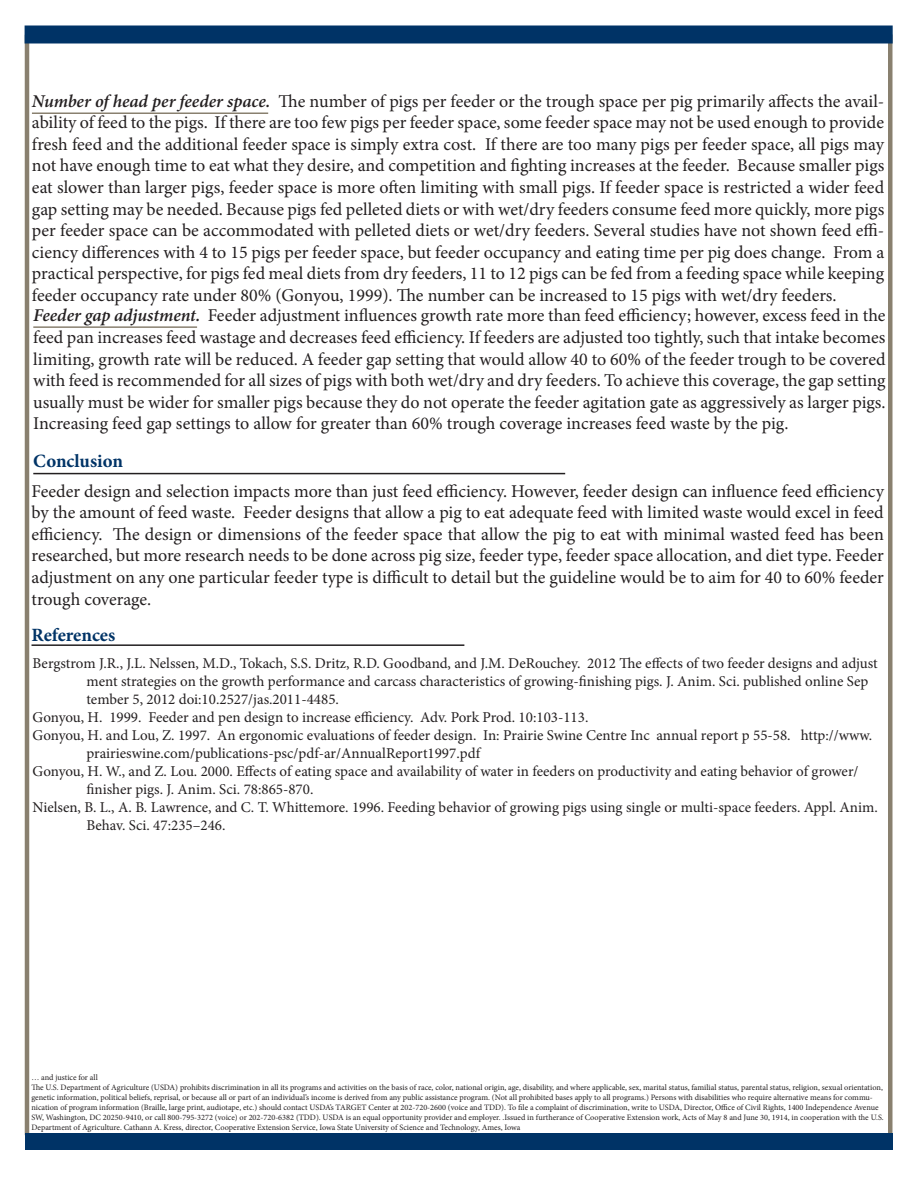
<style>
.page{position:relative;width:918px;height:1188px;background:#fff}
.page>*{position:absolute;margin:0;border:0;box-sizing:border-box;transform-origin:0 0}
.t1{font:700 18.75px "Minion Pro";letter-spacing:-.005em;color:#036}
.t2{font:18px/21.6px "Minion Pro";color:#231f20;text-align:justify}
.t3{font:15px/18px "Minion Pro";color:#231f20}
.t4{font:8.25px/9.9px "Minion Pro";color:#231f20}
.s1{font-weight:600;font-style:italic}
</style>
<div class="page">
<hr style="left:25px;top:35px;width:4px;height:1100px;background:#89806f">
<hr style="left:888px;top:34px;width:4px;height:1104px;background:#89806f">
<div style="left:25px;top:1134px;width:867px;height:16px;background:#036"></div>
<hr style="left:32px;top:644px;width:432px;height:2px;background:#231f20">
<div style="left:25px;top:26px;width:868px;height:18px;background:#036;border:2px solid #036"></div>
<hr style="left:33px;top:473px;width:532px;height:1px;background:#231f20">
<hr style="left:32px;top:112px;width:236px;height:2px;background:#89806f">
<hr style="left:33px;top:326px;width:164px;height:2px;background:#89806f">
<p class="t2" style="left:32px;top:90px;width:854px"><span class="s1">Number of head per feeder space.</span> The number of pigs per feeder or the trough space per pig primarily affects the avail&shy;ability of feed to the pigs. If there are too few pigs per feeder space, some feeder space may not be used enough to provide fresh feed and the additional feeder space is simply extra cost. If there are too many pigs per feeder space, all pigs may not have enough time to eat what they desire, and competition and fighting increases at the feeder. Because smaller pigs eat slower than larger pigs, feeder space is more often limiting with small pigs. If feeder space is restricted a wider feed gap setting may be needed. Because pigs fed pelleted diets or with wet/dry feeders consume feed more quickly, more pigs per feeder space can be accommodated with pelleted diets or wet/dry feeders. Several studies have not shown feed effi&shy;ciency differences with 4 to 15 pigs per feeder space, but feeder occupancy and eating time per pig does change. From a practical perspective, for pigs fed meal diets from dry feeders, 11 to 12 pigs can be fed from a feeding space while keeping feeder occupancy rate under 80% (Gonyou, 1999). The number can be increased to 15 pigs with wet/dry feeders.</p>
<p class="t2" style="left:33px;top:305px;width:854px"><span class="s1">Feeder gap adjustment.</span> Feeder adjustment influences growth rate more than feed efficiency; however, excess feed in the feed pan increases feed wastage and decreases feed efficiency. If feeders are adjusted too tightly, such that intake becomes limiting, growth rate will be reduced. A feeder gap setting that would allow 40 to 60% of the feeder trough to be covered with feed is recommended for all sizes of pigs with both wet/dry and dry feeders. To achieve this coverage, the gap setting usually must be wider for smaller pigs because they do not operate the feeder agitation gate as aggressively as larger pigs.<br>Increasing feed gap settings to allow for greater than 60% trough coverage increases feed waste by the pig.</p>
<p class="t1" style="left:33px;top:447px;width:91px">Conclusion</p>
<p class="t2" style="left:32px;top:480px;width:854px">Feeder design and selection impacts more than just feed efficiency. However, feeder design can influence feed efficiency by the amount of feed waste. Feeder designs that allow a pig to eat adequate feed with limited waste would excel in feed efficiency. The design or dimensions of the feeder space that allow the pig to eat with minimal wasted feed has been researched, but more research needs to be done across pig size, feeder type, feeder space allocation, and diet type. Feeder adjustment on any one particular feeder type is difficult to detail but the guideline would be to aim for 40 to 60% feeder trough coverage.</p>
<p class="t1" style="left:32px;top:622px;width:85px">References</p>
<p class="t3" style="left:87px;top:654px;width:793px;text-indent:-54px">Bergstrom J.R., J.L. Nelssen, M.D., Tokach, S.S. Dritz, R.D. Goodband, and J.M. DeRouchey. 2012 The effects of two feeder designs and adjust ment strategies on the growth performance and carcass characteristics of growing-finishing pigs. J. Anim. Sci. published online Sep tember 5, 2012 doi:10.2527/jas.2011-4485.</p>
<p class="t3" style="left:33px;top:708px;width:557px">Gonyou, H. 1999. Feeder and pen design to increase efficiency. Adv. Pork Prod. 10:103-113.</p>
<p class="t3" style="left:87px;top:726px;width:787px;text-indent:-54px">Gonyou, H. and Lou, Z. 1997. An ergonomic evaluations of feeder design. In: Prairie Swine Centre Inc annual report p 55-58. http://www. prairieswine.com/publications-psc/pdf-ar/AnnualReport1997.pdf</p>
<p class="t3" style="left:87px;top:762px;width:774px;text-indent:-54px">Gonyou, H. W., and Z. Lou. 2000. Effects of eating space and availability of water in feeders on productivity and eating behavior of grower/ finisher pigs. J. Anim. Sci. 78:865-870.</p>
<p class="t3" style="left:87px;top:798px;width:793px;text-indent:-54px">Nielsen, B. L., A. B. Lawrence, and C. T. Whittemore. 1996. Feeding behavior of growing pigs using single or multi-space feeders. Appl. Anim.<br>Behav. Sci. 47:235–246.</p>
<p class="t4" style="left:31px;top:1072px;width:68px">… and justice for all</p>
<p class="t4" style="left:31px;top:1082px;width:854px">The U.S. Department of Agriculture (USDA) prohibits discrimination in all its programs and activities on the basis of race, color, national origin, age, disability, and where applicable, sex, marital status, familial status, parental status, religion, sexual orientation, genetic information, political beliefs, reprisal, or because all or part of an individual’s income is derived from any public assistance program. (Not all prohibited bases apply to all programs.) Persons with disabilities who require alternative means for commu&shy;nication of program information (Braille, large print, audiotape, etc.) should contact USDA’s TARGET Center at 202-720-2600 (voice and TDD). To file a complaint of discrimination, write to USDA, Director, Office of Civil Rights, 1400 Independence Avenue SW, Washington, DC 20250-9410, or call 800-795-3272 (voice) or 202-720-6382 (TDD). USDA is an equal opportunity provider and employer. .Issued in furtherance of Cooperative Extension work, Acts of May 8 and June 30, 1914, in cooperation with the U.S.</p>
<p class="t4" style="left:31px;top:1123px;width:491px">Department of Agriculture. Cathann A. Kress, director, Cooperative Extension Service, Iowa State University of Science and Technology, Ames, Iowa</p>
</div>
